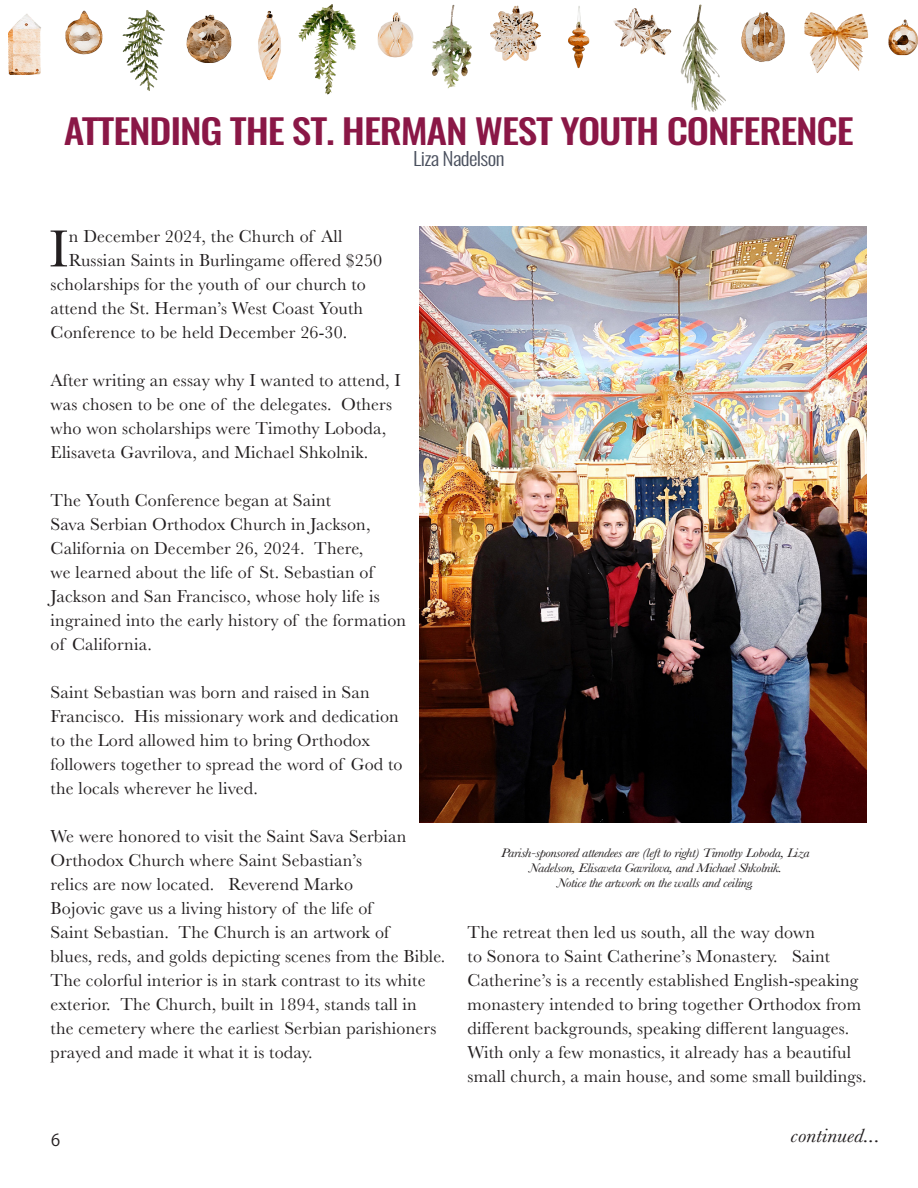
<style>
.page{position:relative;width:918px;height:1188px;background:#fff}
.page>*{position:absolute;margin:0;border:0;box-sizing:border-box;transform-origin:0 0}
.t1{font:54.3px "Baskerville";color:#231f20}
.Quotation{font:500 34.2px "Oswald";letter-spacing:-.03em;color:#8a1746;scale:1.16 1}
.Quotation-2{font:italic 19.95px "Baskerville";color:#231f20;scale:1.16 1}
.Quotation-3{font:300 18.6px "Oswald";letter-spacing:-.03em;color:#4a505e;scale:1.16 1}
.t2{font:18px/24px "Baskerville";letter-spacing:.01em;color:#231f20}
.t3{font:16.5px "Koz Go Pr 6 N";color:#231f20}
.Quotation-4{font:italic 12.9px/15px "Baskerville";letter-spacing:-.03em;color:#231f20;text-align:center;scale:1.16 1}
</style>
<div class="page">
<img style="left:420px;top:226px;width:447px;height:596px">
<img style="left:8px;top:5px;width:909px;height:106px">
<p class="Quotation" style="left:64px;top:113px;width:682px">ATTENDING THE ST. HERMAN WEST YOUTH CONFERENCE</p>
<p class="Quotation-3" style="left:413px;top:142px;width:80px">Liza Nadelson</p>
<p class="t1" style="left:49px;top:214px;width:21px">I</p>
<p class="t2" style="left:69px;top:225px;width:275px">n December 2024, the Church of All</p>
<p class="t2" style="left:69px;top:249px;width:315px">Russian Saints in Burlingame offered $250</p>
<p class="t2" style="left:51px;top:273px;width:317px">scholarships for the youth of our church to</p>
<p class="t2" style="left:51px;top:297px;width:314px">attend the St. Herman’s West Coast Youth</p>
<p class="t2" style="left:51px;top:321px;width:298px">Conference to be held December 26-30.</p>
<p class="t2" style="left:51px;top:369px;width:352px">After writing an essay why I wanted to attend, I was chosen to be one of the delegates. Others who won scholarships were Timothy Loboda, Elisaveta Gavrilova, and Michael Shkolnik.</p>
<p class="t2" style="left:51px;top:489px;width:357px">The Youth Conference began at Saint<br>Sava Serbian Orthodox Church in Jackson, California on December 26, 2024. There,<br>we learned about the life of St. Sebastian of Jackson and San Francisco, whose holy life is ingrained into the early history of the formation of California.</p>
<p class="t2" style="left:51px;top:681px;width:354px">Saint Sebastian was born and raised in San Francisco. His missionary work and dedication to the Lord allowed him to bring Orthodox followers together to spread the word of God to the locals wherever he lived.</p>
<p class="t2" style="left:51px;top:825px;width:396px">We were honored to visit the Saint Sava Serbian Orthodox Church where Saint Sebastian’s<br>relics are now located. Reverend Marko<br>Bojovic gave us a living history of the life of<br>Saint Sebastian. The Church is an artwork of<br>blues, reds, and golds depicting scenes from the Bible.<br>The colorful interior is in stark contrast to its white exterior. The Church, built in 1894, stands tall in<br>the cemetery where the earliest Serbian parishioners prayed and made it what it is today.</p>
<p class="Quotation-4" style="left:501px;top:845px;width:267px">Parish-sponsored attendees are (left to right) Timothy Loboda, Liza<br>Nadelson, Elisaveta Gavrilova, and Michael Shkolnik.</p>
<p class="Quotation-4" style="left:557px;top:875px;width:171px">Notice the artwork on the walls and ceiling.</p>
<p class="t2" style="left:468px;top:921px;width:400px">The retreat then led us south, all the way down<br>to Sonora to Saint Catherine’s Monastery. Saint Catherine’s is a recently established English-speaking monastery intended to bring together Orthodox from different backgrounds, speaking different languages.<br>With only a few monastics, it already has a beautiful small church, a main house, and some small buildings.</p>
<p class="t3" style="left:51px;top:1131px;width:11px">6</p>
<p class="Quotation-2" style="left:791px;top:1122px;width:79px">continued...</p>
</div>
